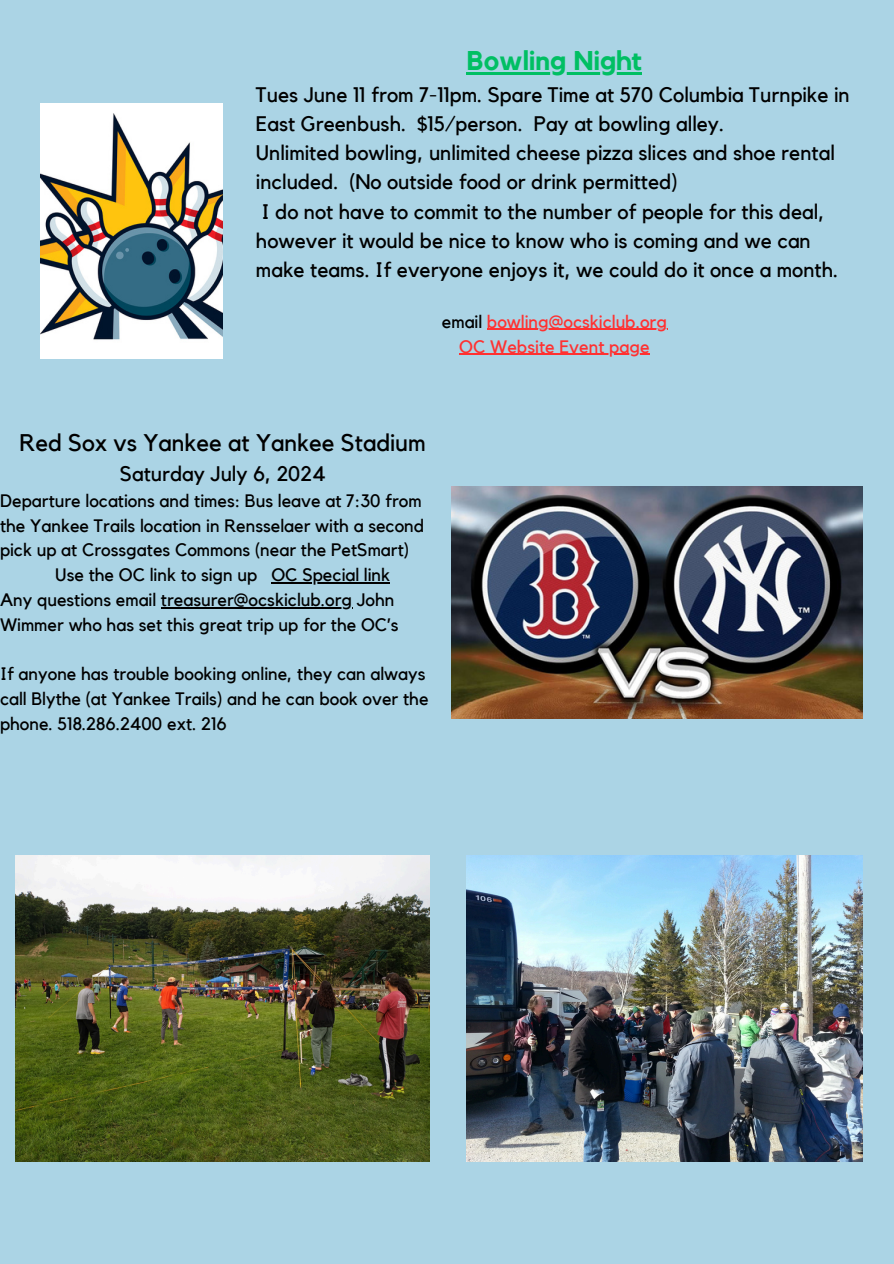
<style>
.page{position:relative;width:894px;height:1264px;background:#fff}
.page>*{position:absolute;margin:0;border:0;box-sizing:border-box;transform-origin:0 0}
.t1{font:700 27px "Kollektif";color:#00bf63}
.t2{font:24px "Kollektif";color:#000}
.t3{font:21px/29.2px "Kollektif";color:#000}
.t4{font:18px/24.8px "Kollektif";color:#000}
.t5{font:18px "Kollektif";color:#ff3131}
.s1{color:#000}
</style>
<div class="page">
<div style="left:0;top:0;width:893px;height:1263px;background:#abd4e5"></div>
<img style="left:40px;top:103px;width:182px;height:255px">
<img style="left:451px;top:486px;width:411px;height:232px">
<img style="left:15px;top:855px;width:414px;height:306px">
<img style="left:466px;top:855px;width:396px;height:306px">
<hr style="left:467px;top:72px;width:174px;height:2px;background:#00bf63">
<hr style="left:487px;top:329px;width:180px;height:1px;background:#ff3131">
<hr style="left:459px;top:353px;width:190px;height:2px;background:#ff3131">
<hr style="left:271px;top:582px;width:119px;height:1px;background:#000">
<hr style="left:161px;top:607px;width:191px;height:1px;background:#000">
<p class="t1" style="left:467px;top:48px;width:176px">Bowling Night</p>
<p class="t3" style="left:256px;top:80px;width:595px">Tues June 11 from 7-11pm. Spare Time at 570 Columbia Turnpike in East Greenbush. $15/person. Pay at bowling alley.<br>Unlimited bowling, unlimited cheese pizza slices and shoe rental included. (No outside food or drink permitted)<br>I do not have to commit to the number of people for this deal, however it would be nice to know who is coming and we can make teams. If everyone enjoys it, we could do it once a month.</p>
<p class="t5" style="left:441px;top:313px;width:227px"><span class="s1">email</span> bowling@ocskiclub.org</p>
<p class="t5" style="left:459px;top:338px;width:192px">OC Website Event page</p>
<p class="t2" style="left:20px;top:431px;width:407px">Red Sox vs Yankee at Yankee Stadium</p>
<p class="t3" style="left:120px;top:460px;width:207px">Saturday July 6, 2024</p>
<p class="t4" style="left:0;top:489px;width:425px">Departure locations and times: Bus leave at 7:30 from the Yankee Trails location in Rensselaer with a second pick up at Crossgates Commons (near the PetSmart)</p>
<p class="t4" style="left:55px;top:563px;width:203px">Use the OC link to sign up</p>
<p class="t4" style="left:0;top:563px;width:400px;text-indent:271px">OC Special link<br>Any questions email treasurer@ocskiclub.org John<br>Wimmer who has set this great trip up for the OC’s</p>
<p class="t4" style="left:0;top:662px;width:430px">If anyone has trouble booking online, they can always call Blythe (at Yankee Trails) and he can book over the phone. 518.286.2400 ext. 216</p>
</div>
